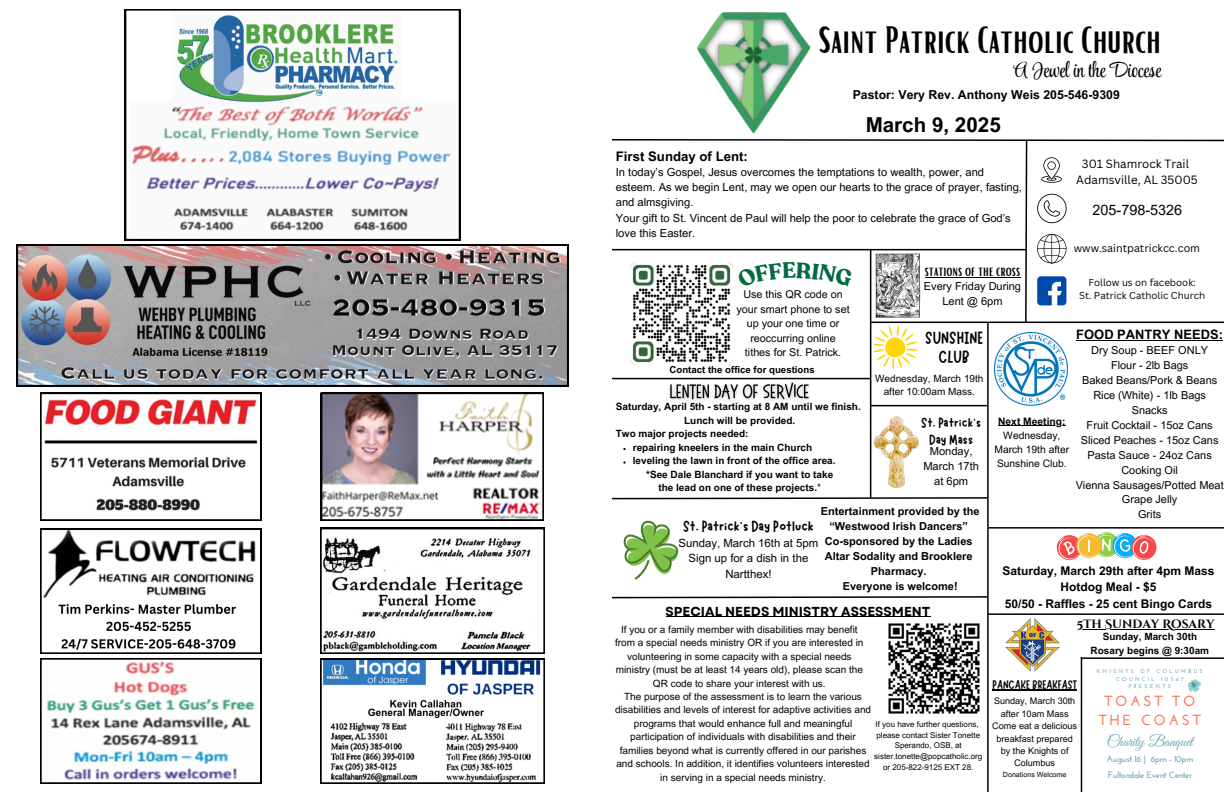
<style>
.page{position:relative;width:1224px;height:792px;background:#fff}
.page>*{position:absolute;margin:0;border:0;box-sizing:border-box;transform-origin:0 0}
.t1{font:37.2px "Bright";color:#000}
.t2{font:21.2px "Style Script";color:#000}
.t3{font:700 20.6px "Arial MT Pro";color:#000}
.t4{font:17.7px/19.5px "Marykate";color:#000;text-align:center}
.t5{font:16.2px "Marykate";color:#000}
.t6{font:15.5px "Great Vibes";color:#68a9b7}
.t7{font:14.8px/16.5px "Marykate";color:#000;text-align:center}
.t8{font:700 14.7px "Josefin Sans";letter-spacing:.18em;color:#fb765c}
.t9{font:14.4px "Bright";color:#000}
.t10{font:14.4px "Arial MT Pro";color:#000}
.t11{font:700 13.2px "Arial MT Pro";color:#000}
.t12{font:700 13px "Garet";color:#000}
.t13{font:700 13px "Arial MT Pro";color:#000}
.t14{font:12.4px "Marykate";color:#000}
.t15{font:700 12.3px "Arial MT Pro";color:#000}
.t16{font:700 12px "Arial MT Pro";color:#000}
.t17{font:700 12px "Cinzel Decorative";color:#000}
.t18{font:11.6px "Canva Sans";color:#000}
.t19{font:11.4px/15.7px "Arial MT Pro";color:#000;text-align:center}
.t20{font:11.2px/15.2px "Arial MT Pro";color:#000}
.t21{font:11.1px/15px "Arial MT Pro";color:#000;text-align:center}
.t22{font:11px "Arial MT Pro";color:#000}
.t23{font:700 11px/15px "Arial MT Pro";color:#000;text-align:center}
.t24{font:10.8px "Arial MT Pro";color:#000}
.t25{font:10.7px "Canva Sans";color:#000}
.t26{font:10.3px/14.2px "Arial MT Pro";color:#000;text-align:center}
.t27{font:700 10.3px "Arial MT Pro";color:#000}
.t28{font:10px/13.5px "Arial MT Pro";color:#000;text-align:center}
.t29{font:700 10px "Arial MT Pro";color:#000}
.t30{font:9.8px "Canva Sans";color:#000}
.t31{font:700 9.6px "Arial MT Pro";color:#000}
.t32{font:9.1px/12.4px "Arial MT Pro";color:#000;text-align:center}
.t33{font:700 9.1px "Josefin Sans";letter-spacing:-.03em;color:#68a9b7}
.t34{font:8px/10.7px "Arial MT Pro";color:#000;text-align:center}
.t35{font:7.1px "Arial MT Pro";color:#000}
.t36{font:700 5.7px "Josefin Sans";letter-spacing:.39em;color:#68a9b7}
.s1{font-weight:400}
</style>
<div class="page">
<img style="left:697px;top:12px;width:115px;height:122px">
<svg style="left:623px;top:520px;width:56px;height:60px"></svg>
<img style="left:995px;top:369px;width:72px;height:37px">
<hr style="left:987px;top:322px;width:2px;height:470px;background:#000">
<hr style="left:612px;top:378px;width:259px;height:1px;background:#000">
<svg style="left:612px;top:595px;width:377px;height:4px"></svg>
<hr style="left:988px;top:613px;width:236px;height:2px;background:#000">
<img style="left:1006px;top:618px;width:53px;height:54px">
<hr style="left:870px;top:250px;width:1px;height:248px;background:#000">
<svg style="left:612px;top:496px;width:377px;height:4px"></svg>
<hr style="left:989px;top:527px;width:235px;height:2px;background:#000">
<img style="left:888px;top:623px;width:92px;height:91px">
<svg style="left:1057px;top:532px;width:99px;height:28px"></svg>
<svg style="left:1187px;top:679px;width:15px;height:13px"></svg>
<hr style="left:1081px;top:657px;width:1px;height:135px;background:#000">
<hr style="left:1081px;top:657px;width:143px;height:2px;background:#000">
<svg style="left:125px;top:9px;width:335px;height:231px"></svg>
<hr style="left:871px;top:405px;width:117px;height:1px;background:#000">
<img style="left:874px;top:416px;width:45px;height:72px">
<hr style="left:998px;top:425px;width:68px;height:1px;background:#000">
<img style="left:665px;top:379px;width:149px;height:22px">
<hr style="left:666px;top:617px;width:265px;height:1px;background:#000">
<hr style="left:1077px;top:629px;width:138px;height:1px;background:#000">
<hr style="left:992px;top:690px;width:85px;height:1px;background:#000">
<svg style="left:40px;top:393px;width:221px;height:128px"></svg>
<svg style="left:321px;top:393px;width:223px;height:128px"></svg>
<svg style="left:320px;top:528px;width:225px;height:256px"></svg>
<svg style="left:17px;top:244px;width:551px;height:142px;background:#888385"></svg>
<svg style="left:40px;top:529px;width:221px;height:254px"></svg>
<svg style="left:612px;top:139px;width:612px;height:230px"></svg>
<p class="t1" style="left:819px;top:15px;width:344px">Saint Patrick Catholic Church</p>
<p class="t2" style="left:1014px;top:61px;width:149px">A Jewel in the Diocese</p>
<p class="t15" style="left:853px;top:90px;width:269px">Pastor: Very Rev. Anthony Weis 205-546-9309</p>
<p class="t3" style="left:866px;top:117px;width:137px">March 9, 2025</p>
<p class="t18" style="left:1082px;top:156px;width:109px">301 Shamrock Trail</p>
<p class="t18" style="left:1076px;top:172px;width:123px">Adamsville, AL 35005</p>
<p class="t10" style="left:1093px;top:204px;width:91px">205-798-5326</p>
<p class="t25" style="left:1074px;top:241px;width:128px">www.saintpatrickcc.com</p>
<p class="t30" style="left:1089px;top:275px;width:109px">Follow us on facebook:</p>
<h1 class="t30" style="left:1079px;top:289px;width:128px">St. Patrick Catholic Church</h1>
<p class="t11" style="left:616px;top:151px;width:134px">First Sunday of Lent:</p>
<p class="t20" style="left:616px;top:166px;width:408px">In today’s Gospel, Jesus overcomes the temptations to wealth, power, and esteem. As we begin Lent, may we open our hearts to the grace of prayer, fasting, and almsgiving.</p>
<p class="t20" style="left:616px;top:212px;width:397px">Your gift to St. Vincent de Paul will help the poor to celebrate the grace of God’s love this Easter.</p>
<p class="t9" style="left:925px;top:262px;width:97px">stations of the cross</p>
<p class="t22" style="left:924px;top:282px;width:99px">Every Friday During</p>
<p class="t22" style="left:943px;top:297px;width:62px">Lent @ 6pm</p>
<p class="t24" style="left:743px;top:290px;width:101px">Use this QR code on</p>
<p class="t24" style="left:737px;top:305px;width:115px">your smart phone to set</p>
<p class="t24" style="left:747px;top:320px;width:94px">up your one time or</p>
<p class="t24" style="left:750px;top:334px;width:87px">reoccurring online</p>
<p class="t24" style="left:745px;top:349px;width:98px">tithes for St. Patrick.</p>
<p class="t31" style="left:670px;top:366px;width:147px">Contact the office for questions</p>
<p class="t13" style="left:1076px;top:330px;width:148px">FOOD PANTRY NEEDS:</p>
<p class="t22" style="left:1091px;top:346px;width:118px">Dry Soup - BEEF ONLY</p>
<p class="t22" style="left:1111px;top:361px;width:79px">Flour - 2lb Bags</p>
<p class="t22" style="left:1082px;top:376px;width:137px">Baked Beans/Pork &amp; Beans</p>
<p class="t22" style="left:1093px;top:391px;width:114px">Rice (White) - 1lb Bags</p>
<p class="t22" style="left:1132px;top:406px;width:37px">Snacks</p>
<p class="t22" style="left:1087px;top:421px;width:128px">Fruit Cocktail - 15oz Cans</p>
<p class="t22" style="left:1081px;top:436px;width:139px">Sliced Peaches - 15oz Cans</p>
<p class="t22" style="left:1088px;top:451px;width:126px">Pasta Sauce - 24oz Cans</p>
<p class="t22" style="left:1121px;top:466px;width:58px">Cooking Oil</p>
<p class="t22" style="left:1076px;top:481px;width:150px">Vienna Sausages/Potted Meat</p>
<p class="t22" style="left:1122px;top:495px;width:57px">Grape Jelly</p>
<h5 class="t22" style="left:1138px;top:510px;width:25px">Grits</h5>
<p class="t4" style="left:925px;top:326px;width:60px">SUNSHINE<br>CLUB</p>
<p class="t28" style="left:875px;top:373px;width:110px">Wednesday, March 19th</p>
<p class="t28" style="left:884px;top:386px;width:93px">after 10:00am Mass.</p>
<p class="t7" style="left:921px;top:414px;width:62px">St. Patrick’s<br>Day Mass</p>
<p class="t21" style="left:923px;top:445px;width:57px">Monday,<br>March 17th at 6pm</p>
<p class="t29" style="left:616px;top:403px;width:246px">Saturday, April 5th - starting at 8 AM until we finish.</p>
<p class="t29" style="left:684px;top:417px;width:113px">Lunch will be provided.</p>
<p class="t29" style="left:616px;top:430px;width:134px">Two major projects needed:</p>
<p class="t29" style="left:633px;top:444px;width:181px">repairing kneelers in the main Church</p>
<p class="t29" style="left:633px;top:457px;width:204px">leveling the lawn in front of the office area.</p>
<p class="t29" style="left:646px;top:471px;width:189px">*See Dale Blanchard if you want to take</p>
<p class="t29" style="left:658px;top:484px;width:164px">the lead on one of these projects.<span class="s1">*</span></p>
<p class="t27" style="left:998px;top:417px;width:69px">Next Meeting:</p>
<p class="t26" style="left:994px;top:429px;width:76px">Wednesday,<br>March 19th after<br>Sunshine Club.</p>
<p class="t23" style="left:821px;top:505px;width:160px">Entertainment provided by the “Westwood Irish Dancers”</p>
<p class="t23" style="left:825px;top:535px;width:149px">Co-sponsored by the Ladies<br>Altar Sodality and Brooklere<br>Pharmacy.</p>
<p class="t23" style="left:843px;top:580px;width:116px">Everyone is welcome!</p>
<p class="t5" style="left:683px;top:516px;width:132px">St. Patrick’s Day Potluck</p>
<p class="t19" style="left:679px;top:536px;width:141px">Sunday, March 16th at 5pm</p>
<p class="t19" style="left:689px;top:552px;width:121px">Sign up for a dish in the<br>Nartthex!</p>
<p class="t16" style="left:1003px;top:566px;width:214px">Saturday, March 29th after 4pm Mass</p>
<p class="t16" style="left:1061px;top:582px;width:98px">Hotdog Meal - $5</p>
<p class="t16" style="left:1005px;top:599px;width:209px">50/50 - Raffles - 25 cent Bingo Cards</p>
<p class="t17" style="left:1077px;top:616px;width:139px">5th Sunday Rosary</p>
<p class="t29" style="left:1103px;top:633px;width:96px">Sunday, March 30th</p>
<p class="t29" style="left:1091px;top:647px;width:120px">Rosary begins @ 9:30am</p>
<p class="t14" style="left:992px;top:676px;width:86px">PANCAKE BREAKFAST</p>
<p class="t32" style="left:994px;top:696px;width:83px">Sunday, March 30th</p>
<p class="t32" style="left:1001px;top:709px;width:69px">after 10am Mass</p>
<p class="t32" style="left:992px;top:721px;width:86px">Come eat a delicious breakfast prepared by the Knights of<br>Columbus</p>
<p class="t35" style="left:1003px;top:772px;width:65px">Donations Welcome</p>
<p class="t12" style="left:666px;top:602px;width:266px">SPECIAL NEEDS MINISTRY ASSESSMENT</p>
<p class="t28" style="left:615px;top:624px;width:250px">If you or a family member with disabilities may benefit from a special needs ministry OR if you are interested in volunteering in some capacity with a special needs ministry (must be at least 14 years old), please scan the QR code to share your interest with us.</p>
<p class="t36" style="left:1097px;top:668px;width:107px">KNIGHTS OF COLUMBUS</p>
<p class="t36" style="left:1116px;top:676px;width:69px">COUNCIL 10567</p>
<p class="t36" style="left:1129px;top:684px;width:44px">PRESENTS</p>
<p class="t8" style="left:1104px;top:695px;width:92px">TOAST TO</p>
<p class="t8" style="left:1099px;top:714px;width:104px">THE COAST</p>
<p class="t6" style="left:1107px;top:733px;width:88px">Charity Banquet</p>
<p class="t33" style="left:1106px;top:756px;width:88px">August 16 | 6pm - 10pm</p>
<h2 class="t33" style="left:1108px;top:771px;width:86px">Fultondale Event Center</h2>
<p class="t28" style="left:615px;top:691px;width:258px">The purpose of the assessment is to learn the various disabilities and levels of interest for adaptive activities and programs that would enhance full and meaningful participation of individuals with disabilities and their families beyond what is currently offered in our parishes and schools. In addition, it identifies volunteers interested in serving in a special needs ministry.</p>
<p class="t34" style="left:876px;top:720px;width:105px">If you have further questions,</p>
<p class="t34" style="left:874px;top:731px;width:110px">please contact Sister Tonette<br>Sperando, OSB, at sister.tonette@popcatholic.org or 205-822-9125 EXT 28.</p>
</div>
